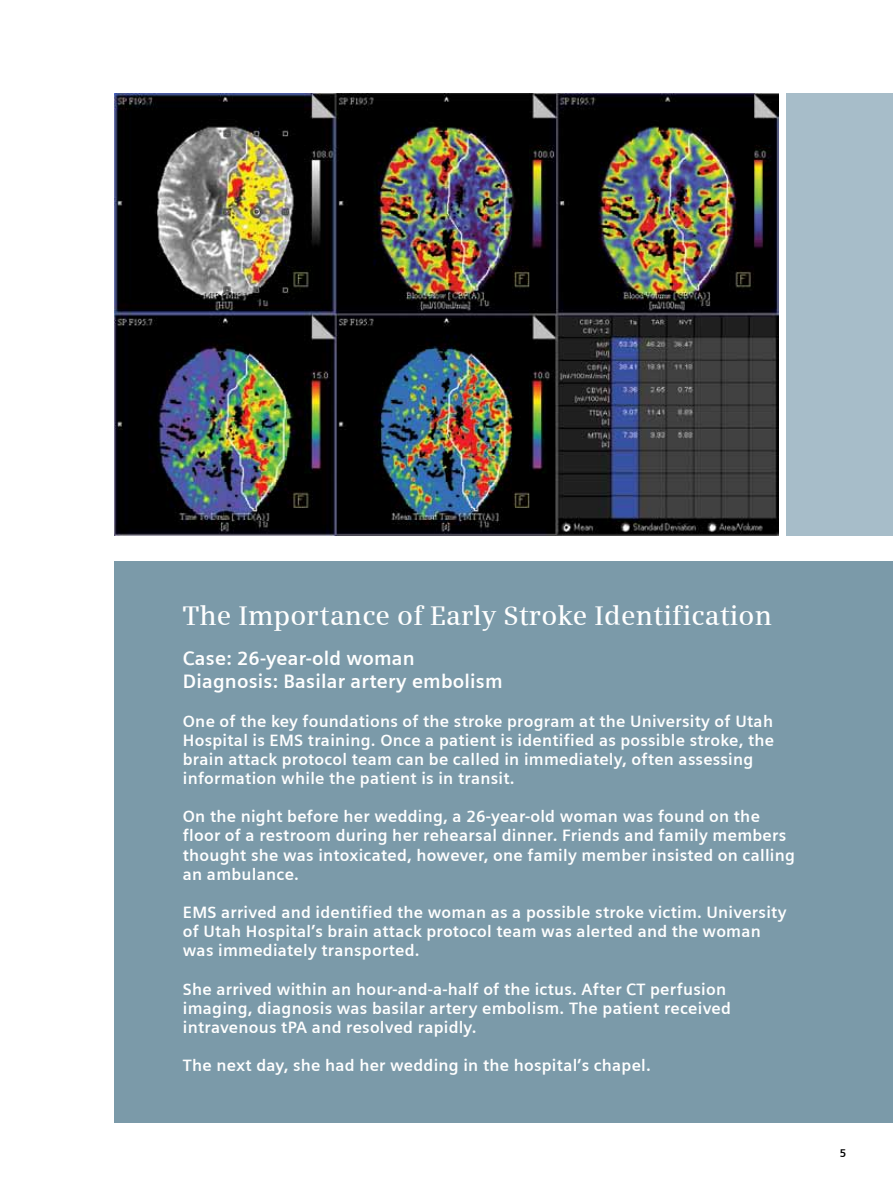
<style>
.page{position:relative;width:893px;height:1191px;background:#fff}
.page>*{position:absolute;margin:0;border:0;box-sizing:border-box;transform-origin:0 0}
.t1{font:600 27px "Siemens Serif";letter-spacing:.005em;color:#fff}
.t2{font:700 19.5px/23.4px "Siemens Sans";letter-spacing:.01em;color:#fff}
.t3{font:700 16.5px/19.2px "Siemens Sans";letter-spacing:.015em;color:#fff}
.t4{font:700 11.25px "Siemens Sans";color:#000}
</style>
<div class="page">
<div style="left:787px;top:94px;width:106px;height:442px;background:#a7bdc9"></div>
<div style="left:115px;top:561px;width:778px;height:562px;background:#7b9aa9"></div>
<img style="left:115px;top:94px;width:663px;height:442px">
<h1 class="t1" style="left:183px;top:599px;width:591px">The Importance of Early Stroke Identification</h1>
<p class="t2" style="left:183px;top:646px;width:321px">Case: 26-year-old woman<br>Diagnosis: Basilar artery embolism</p>
<p class="t3" style="left:183px;top:711px;width:593px">One of the key foundations of the stroke program at the University of Utah Hospital is EMS training. Once a patient is identified as possible stroke, the brain attack protocol team can be called in immediately, often assessing information while the patient is in transit.</p>
<p class="t3" style="left:183px;top:807px;width:614px">On the night before her wedding, a 26-year-old woman was found on the floor of a restroom during her rehearsal dinner. Friends and family members thought she was intoxicated, however, one family member insisted on calling an ambulance.</p>
<p class="t3" style="left:183px;top:902px;width:605px">EMS arrived and identified the woman as a possible stroke victim. University of Utah Hospital’s brain attack protocol team was alerted and the woman was immediately transported.</p>
<p class="t3" style="left:183px;top:979px;width:550px">She arrived within an hour-and-a-half of the ictus. After CT perfusion imaging, diagnosis was basilar artery embolism. The patient received intravenous tPA and resolved rapidly.</p>
<p class="t3" style="left:183px;top:1056px;width:470px">The next day, she had her wedding in the hospital’s chapel.</p>
<p class="t4" style="left:840px;top:1146px;width:8px">5</p>
</div>
